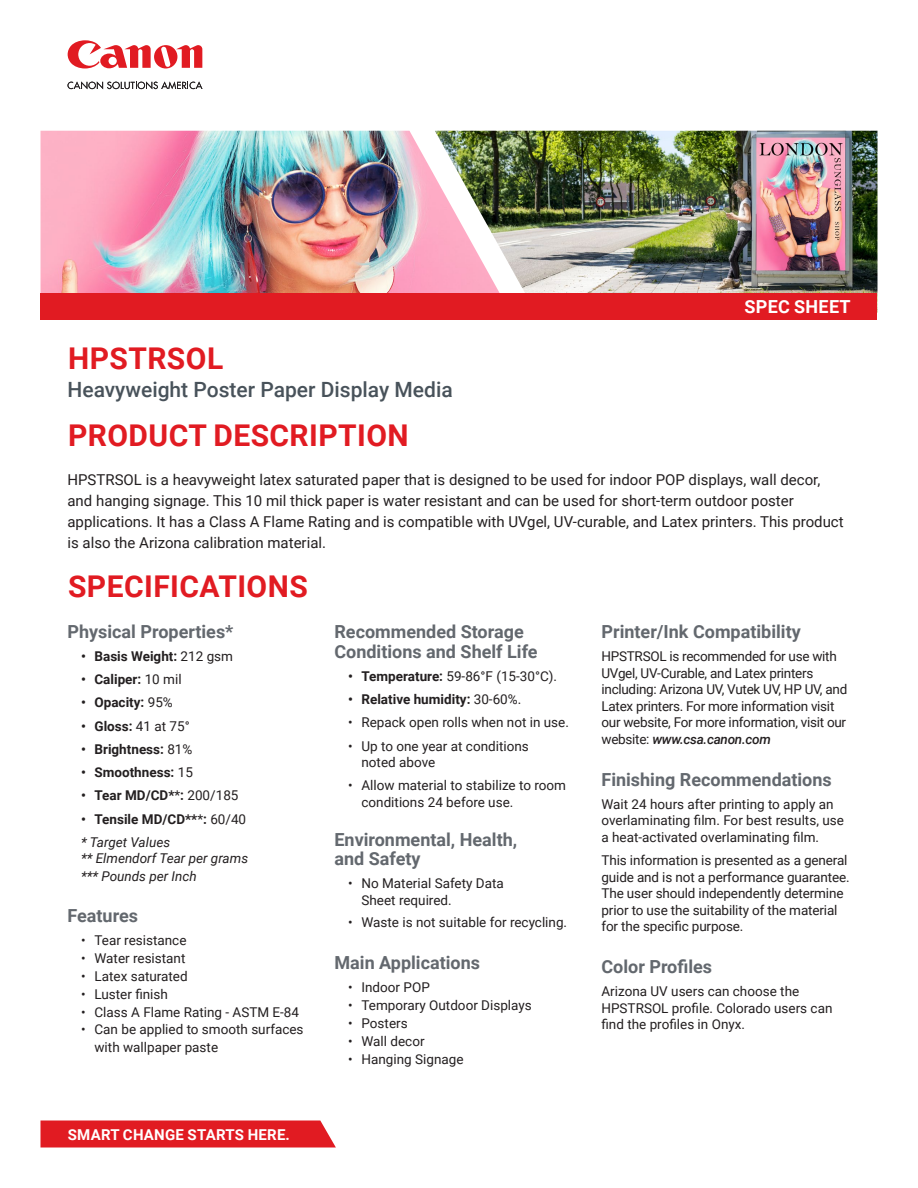
<style>
.page{position:relative;width:918px;height:1188px;background:#fff}
.page>*{position:absolute;margin:0;border:0;box-sizing:border-box;transform-origin:0 0}
._1st_Header{font:700 30px "Roboto";letter-spacing:.015em;color:#e11b22}
.Sub_Header{font:500 21px "Roboto";color:#48525a}
._2nd_Header{font:700 18px/19.5px "Roboto";color:#63686e}
.Smart_Change_Starts{font:700 18px "Roboto";letter-spacing:.015em;color:#fff}
.Body_Copy{font:15px/21px "Roboto";color:#231f20}
.Smart_Change_Starts-2{font:700 15px "Roboto";letter-spacing:.015em;color:#fff}
._1st_Bullet{font:13.5px/16.5px "Roboto";color:#231f20}
._1st_Bullet-2{font:13.5px/16.5px "Roboto";letter-spacing:-.02em;color:#231f20}
.t1{font:700 13.5px "Roboto";color:#231f20}
._1st_Bullet-3{font:italic 13.5px "Roboto";color:#231f20}
.s1{font-weight:400}
.s2{font-weight:700}
.s3{font-weight:500;font-style:italic}
</style>
<div class="page">
<img style="left:514px;top:131px;width:364px;height:162px">
<img style="left:40px;top:131px;width:474px;height:162px">
<svg style="left:68px;top:81px;width:134px;height:8px"></svg>
<svg style="left:68px;top:40px;width:134px;height:29px"></svg>
<div style="left:40px;top:293px;width:838px;height:27px;background:#e11b22"></div>
<svg style="left:40px;top:1120px;width:296px;height:28px;background:#e2292f"></svg>
<p class="_1st_Header" style="left:68px;top:337px;width:157px">HPSTRSOL</p>
<p class="Sub_Header" style="left:68px;top:375px;width:387px">Heavyweight Poster Paper Display Media</p>
<p class="Smart_Change_Starts" style="left:744px;top:294px;width:108px">SPEC SHEET</p>
<p class="_1st_Header" style="left:68px;top:415px;width:342px">PRODUCT DESCRIPTION</p>
<p class="Body_Copy" style="left:68px;top:468px;width:778px">HPSTRSOL is a heavyweight latex saturated paper that is designed to be used for indoor POP displays, wall decor, and hanging signage. This 10 mil thick paper is water resistant and can be used for short-term outdoor poster applications. It has a Class A Flame Rating and is compatible with UVgel, UV-curable, and Latex printers. This product is also the Arizona calibration material.</p>
<p class="_1st_Header" style="left:68px;top:565px;width:241px">SPECIFICATIONS</p>
<p class="_2nd_Header" style="left:68px;top:621px;width:167px">Physical Properties*</p>
<p class="t1" style="left:81px;top:647px;width:154px">• Basis Weight: <span class="s1">212 gsm</span></p>
<p class="t1" style="left:81px;top:670px;width:102px">• Caliper: <span class="s1">10 mil</span></p>
<p class="t1" style="left:81px;top:693px;width:93px">• Opacity: <span class="s1">95%</span></p>
<p class="t1" style="left:81px;top:716px;width:110px">• Gloss: <span class="s1">41 at 75°</span></p>
<p class="t1" style="left:81px;top:740px;width:113px">• Brightness: <span class="s1">81%</span></p>
<p class="t1" style="left:81px;top:763px;width:113px">• Smoothness: <span class="s1">15</span></p>
<p class="t1" style="left:81px;top:786px;width:159px">• Tear MD/CD*<span class="s1">*</span>: <span class="s1">200/185</span></p>
<p class="t1" style="left:81px;top:809px;width:167px">• Tensile MD/CD**<span class="s1">*</span>: <span class="s1">60/40</span></p>
<p class="_1st_Bullet-3" style="left:81px;top:833px;width:91px">* Target Values</p>
<p class="_1st_Bullet-3" style="left:81px;top:849px;width:169px">** Elmendorf Tear per grams</p>
<p class="_1st_Bullet-3" style="left:81px;top:867px;width:117px">*** Pounds per Inch</p>
<p class="_2nd_Header" style="left:68px;top:905px;width:72px">Features</p>
<p class="_1st_Bullet" style="left:81px;top:932px;width:107px">• Tear resistance</p>
<p class="_1st_Bullet" style="left:81px;top:949px;width:106px">• Water resistant</p>
<p class="_1st_Bullet" style="left:81px;top:967px;width:108px">• Latex saturated</p>
<p class="_1st_Bullet" style="left:81px;top:985px;width:88px">• Luster finish</p>
<p class="_1st_Bullet" style="left:81px;top:1003px;width:220px">• Class A Flame Rating - ASTM E-84</p>
<p class="_1st_Bullet" style="left:94px;top:1020px;width:211px;line-height:18px;text-indent:-14px">• Can be applied to smooth surfaces with wallpaper paste</p>
<p class="Smart_Change_Starts-2" style="left:68px;top:1124px;width:224px">SMART CHANGE STARTS HERE.</p>
<p class="_2nd_Header" style="left:334px;top:621px;width:205px">Recommended Storage<br>Conditions and Shelf Life</p>
<p class="_1st_Bullet" style="left:348px;top:667px;width:210px"><span class="s2">• Temperature:</span> 59-86°F (15-30°C).</p>
<p class="t1" style="left:348px;top:690px;width:175px">• Relative humidity: <span class="s1">30-60%.</span></p>
<p class="_1st_Bullet" style="left:348px;top:714px;width:222px">• Repack open rolls when not in use.</p>
<p class="_1st_Bullet" style="left:362px;top:737px;width:169px;text-indent:-14px">• Up to one year at conditions noted above</p>
<p class="_1st_Bullet" style="left:362px;top:777px;width:206px;text-indent:-14px">• Allow material to stabilize to room conditions 24 before use.</p>
<p class="_2nd_Header" style="left:334px;top:829px;width:184px">Environmental, Health, and Safety</p>
<p class="_1st_Bullet" style="left:362px;top:875px;width:144px;text-indent:-14px">• No Material Safety Data<br>Sheet required.</p>
<p class="_1st_Bullet" style="left:348px;top:914px;width:221px">• Waste is not suitable for recycling.</p>
<p class="_2nd_Header" style="left:334px;top:952px;width:147px">Main Applications</p>
<p class="_1st_Bullet" style="left:348px;top:979px;width:83px">• Indoor POP</p>
<p class="_1st_Bullet" style="left:348px;top:997px;width:185px">• Temporary Outdoor Displays</p>
<p class="_1st_Bullet" style="left:348px;top:1015px;width:61px">• Posters</p>
<p class="_1st_Bullet" style="left:348px;top:1032px;width:78px">• Wall decor</p>
<p class="_1st_Bullet" style="left:348px;top:1050px;width:117px">• Hanging Signage</p>
<p class="_2nd_Header" style="left:602px;top:621px;width:201px">Printer/Ink Compatibility</p>
<p class="_1st_Bullet-2" style="left:602px;top:648px;width:247px">HPSTRSOL is recommended for use with UVgel, UV-Curable, and Latex printers including: Arizona UV, Vutek UV, HP UV, and Latex printers. For more information visit our website, For more information, visit our website: <span class="s3">www.csa.canon.com</span></p>
<p class="_2nd_Header" style="left:602px;top:769px;width:232px">Finishing Recommendations</p>
<p class="_1st_Bullet" style="left:602px;top:795px;width:244px">Wait 24 hours after printing to apply an overlaminating film. For best results, use a heat-activated overlaminating film.</p>
<p class="_1st_Bullet" style="left:602px;top:852px;width:250px">This information is presented as a general guide and is not a performance guarantee.<br>The user should independently determine prior to use the suitability of the material for the specific purpose.</p>
<p class="_2nd_Header" style="left:602px;top:956px;width:112px">Color Profiles</p>
<p class="_1st_Bullet" style="left:602px;top:983px;width:232px">Arizona UV users can choose the<br>HPSTRSOL profile. Colorado users can find the profiles in Onyx.</p>
</div>
